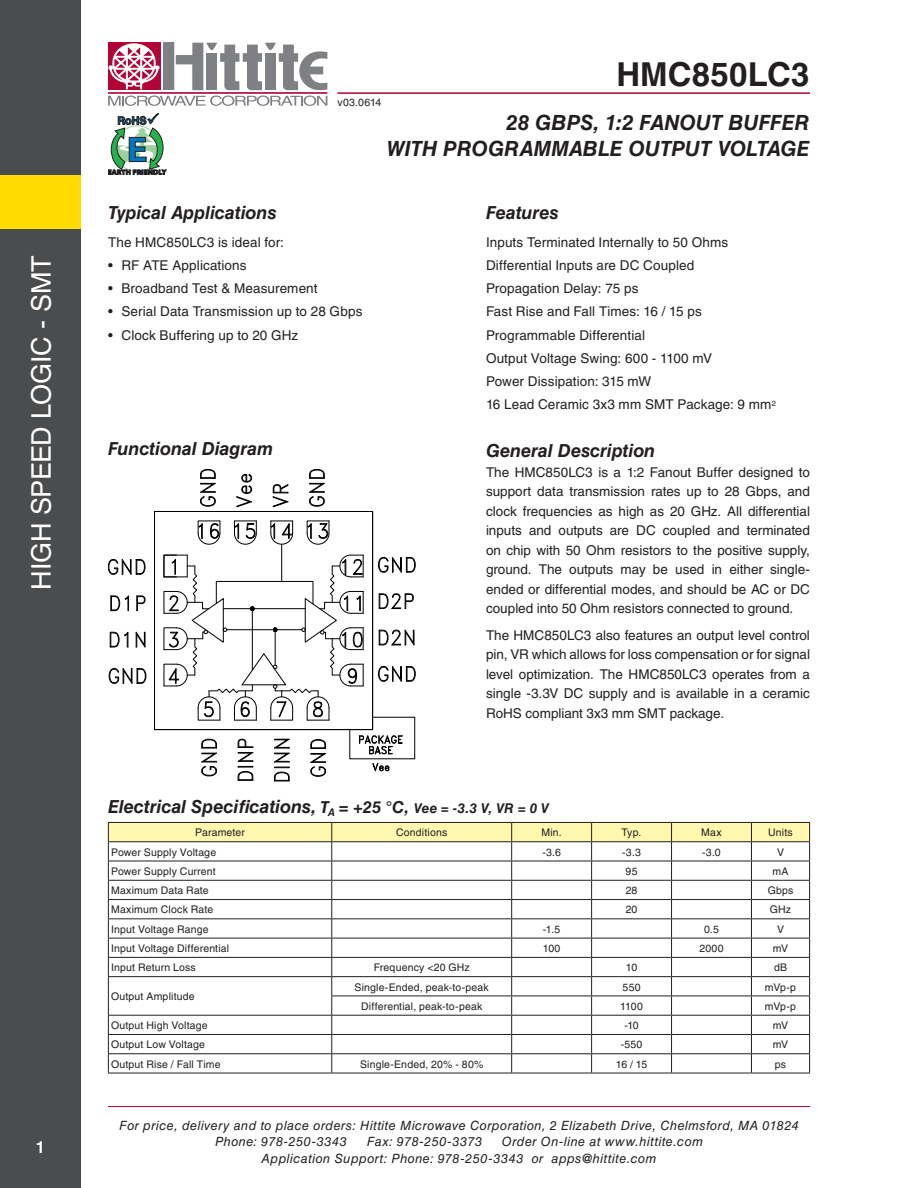
<style>
.page{position:relative;width:918px;height:1188px;background:#fff}
.page>*{position:absolute;margin:0;border:0;box-sizing:border-box;transform-origin:0 0}
.t1{font:700 33px "Helvetica LT Std";letter-spacing:.005em;color:#231f20}
.t2{font:27px "Helvetica LT Std";letter-spacing:-.01em;color:#fff}
.t3{font:italic 700 21px/25.2px "Helvetica LT Std";color:#231f20;text-align:right}
.t4{font:italic 700 18px "Helvetica LT Std";letter-spacing:-.005em;color:#231f20}
.t5{font:700 16.5px "Helvetica LT Std";color:#fff}
.t6{font:13.5px/19.5px "Helvetica LT Std";color:#231f20;text-align:justify}
.t7{font:italic 12.75px/16.5px "Helvetica LT Std";letter-spacing:.035em;color:#231f20}
.t8{font:10.5px "Helvetica LT Std";letter-spacing:.015em;color:#231f20}
.s1{font-size:16.5px}
.s2{font-size:13.5px}
</style>
<div class="page">
<hr style="left:108px;top:1106px;width:702px;height:1px;background:#b30437">
<hr style="left:338px;top:92px;width:472px;height:2px;background:#b30437">
<div style="left:163px;top:43px;width:11px;height:47px;background:#7e8083"></div>
<div style="left:108px;top:43px;width:52px;height:47px;background:#b30437"></div>
<hr style="left:108px;top:92px;width:219px;height:2px;background:#b30437">
<svg style="left:176px;top:43px;width:151px;height:47px"></svg>
<svg style="left:108px;top:96px;width:219px;height:10px"></svg>
<svg style="left:108px;top:43px;width:52px;height:46px"></svg>
<svg style="left:108px;top:113px;width:58px;height:62px"></svg>
<div style="left:0;top:0;width:81px;height:1188px;background:#4b4c4d"></div>
<div style="left:0;top:175px;width:81px;height:54px;background:#ffdc01"></div>
<svg style="left:108px;top:559px;width:38px;height:16px"></svg>
<svg style="left:109px;top:668px;width:37px;height:16px"></svg>
<div style="left:154px;top:511px;width:219px;height:219px;border:1px solid #000"></div>
<svg style="left:110px;top:595px;width:19px;height:16px"></svg>
<svg style="left:136px;top:595px;width:10px;height:16px"></svg>
<svg style="left:110px;top:631px;width:18px;height:17px"></svg>
<svg style="left:135px;top:631px;width:11px;height:17px"></svg>
<svg style="left:200px;top:469px;width:16px;height:38px"></svg>
<svg style="left:236px;top:474px;width:16px;height:34px"></svg>
<svg style="left:273px;top:484px;width:16px;height:24px"></svg>
<svg style="left:309px;top:469px;width:16px;height:38px"></svg>
<hr style="left:281px;top:544px;width:1px;height:37px;background:#000">
<svg style="left:163px;top:555px;width:253px;height:227px"></svg>
<svg style="left:198px;top:520px;width:23px;height:25px"></svg>
<svg style="left:234px;top:521px;width:23px;height:24px"></svg>
<svg style="left:270px;top:521px;width:23px;height:24px"></svg>
<svg style="left:307px;top:520px;width:23px;height:25px"></svg>
<hr style="left:108px;top:1073px;width:224px;height:1px;background:#231f20">
<hr style="left:332px;top:1073px;width:180px;height:1px;background:#231f20">
<hr style="left:512px;top:1073px;width:80px;height:1px;background:#231f20">
<hr style="left:592px;top:1073px;width:80px;height:1px;background:#231f20">
<hr style="left:672px;top:1073px;width:79px;height:1px;background:#231f20">
<hr style="left:751px;top:1073px;width:59px;height:1px;background:#231f20">
<svg style="left:108px;top:822px;width:702px;height:251px"></svg>
<hr style="left:108px;top:841px;width:224px;height:1px;background:#231f20">
<hr style="left:332px;top:841px;width:180px;height:1px;background:#231f20">
<hr style="left:512px;top:841px;width:80px;height:1px;background:#231f20">
<hr style="left:592px;top:841px;width:80px;height:1px;background:#231f20">
<hr style="left:672px;top:841px;width:79px;height:1px;background:#231f20">
<hr style="left:751px;top:841px;width:59px;height:1px;background:#231f20">
<h2 class="t2" style="left:26px;top:590px;width:336px;rotate:-90deg">High Speed Logic - SMT</h2>
<p class="t5" style="left:36px;top:1138px;width:11px">1</p>
<p class="t8" style="left:338px;top:96px;width:45px">v03.0614</p>
<h1 class="t1" style="left:616px;top:54px;width:195px">HMC850LC3</h1>
<h3 class="t4" style="left:108px;top:201px;width:170px">Typical Applications</h3>
<p class="t6" style="left:108px;top:232px;width:178px">The HMC850LC3 is ideal for:</p>
<p class="t6" style="left:108px;top:255px;width:140px">• RF ATE Applications</p>
<p class="t6" style="left:108px;top:279px;width:211px">• Broadband Test &amp; Measurement</p>
<p class="t6" style="left:108px;top:302px;width:256px">• Serial Data Transmission up to 28 Gbps</p>
<p class="t6" style="left:108px;top:325px;width:192px">• Clock Buffering up to 20 GHz</p>
<h3 class="t4" style="left:108px;top:437px;width:167px">Functional Diagram</h3>
<h3 class="t3" style="left:386px;top:110px;width:425px">28 Gbps, 1:2 FANOUT BUFFER<br>WITH PROGRAMMABLE OUTPUT VOLTAGE</h3>
<h3 class="t4" style="left:486px;top:201px;width:74px">Features</h3>
<p class="t6" style="left:486px;top:230px;width:292px;line-height:23.2px;text-align:left">I nputs Terminated I nternally to 50 Ohms<br>Differential I nputs are DC Coupled<br>Propagation Delay: 75 ps<br>Fast Rise and Fall Times: 16 / 15 ps<br>Programmable Differential<br>Output Voltage Swing: 600 - 1100 mV<br>Power Dissipation: 315 mW<br>16 Lead Ceramic 3x3 mm SMT Package: 9 mm<sup>2</sup></p>
<h3 class="t4" style="left:486px;top:439px;width:171px">General Description</h3>
<p class="t6" style="left:486px;top:462px;width:326px">The HMC850LC3 is a 1:2 Fanout Buffer designed to support data transmission rates up to 28 Gbps, and clock frequencies as high as 20 GHz. All differential inputs and outputs are DC</p>
<p class="t6" style="left:486px;top:521px;width:326px;text-align:left;text-indent:177px">coupled and terminated on chip with 50 Ohm resistors to the positive supply, ground. The outputs may be used in either single&shy;ended or differential modes, and should be AC or DC coupled into 50 Ohm resistors connected to ground.</p>
<p class="t6" style="left:486px;top:625px;width:326px">The HMC850LC3 also features an output level control pin, VR which allows for loss compensation or for signal level optimization. The HMC850LC3 operates from a single -3.3V DC supply and is available in a ceramic RoHS compliant 3x3 mm SMT package.</p>
<h3 class="t4" style="left:108px;top:796px;width:443px">Electrical Specifications, <span class="s1">T</span><sub>A</sub> <span class="s1">= +25 °C,</span> <span class="s2">Vee = -3.3 V, VR = 0 V</span></h3>
<p class="t8" style="left:195px;top:827px;width:51px">Parameter</p>
<p class="t8" style="left:396px;top:827px;width:53px">Conditions</p>
<p class="t8" style="left:541px;top:827px;width:22px">Min.</p>
<p class="t8" style="left:622px;top:827px;width:21px">Typ.</p>
<p class="t8" style="left:701px;top:827px;width:22px">Max</p>
<p class="t8" style="left:768px;top:827px;width:26px">Units</p>
<p class="t8" style="left:111px;top:846px;width:107px">Power Supply Voltage</p>
<p class="t8" style="left:542px;top:846px;width:20px">-3.6</p>
<p class="t8" style="left:622px;top:846px;width:20px">-3.3</p>
<p class="t8" style="left:702px;top:846px;width:20px">-3.0</p>
<p class="t8" style="left:777px;top:846px;width:9px">V</p>
<p class="t8" style="left:111px;top:865px;width:106px">Power Supply Current</p>
<p class="t8" style="left:626px;top:865px;width:13px">95</p>
<p class="t8" style="left:773px;top:865px;width:17px">mA</p>
<p class="t8" style="left:111px;top:884px;width:99px">Maximum Data Rate</p>
<p class="t8" style="left:626px;top:884px;width:13px">28</p>
<p class="t8" style="left:768px;top:884px;width:27px">Gbps</p>
<p class="t8" style="left:111px;top:904px;width:104px">Maximum Clock Rate</p>
<p class="t8" style="left:626px;top:904px;width:13px">20</p>
<p class="t8" style="left:770px;top:904px;width:23px">GHz</p>
<p class="t8" style="left:111px;top:923px;width:99px">I nput Voltage Range</p>
<p class="t8" style="left:543px;top:923px;width:19px">-1.5</p>
<p class="t8" style="left:704px;top:923px;width:16px">0.5</p>
<p class="t8" style="left:777px;top:923px;width:9px">V</p>
<p class="t8" style="left:111px;top:942px;width:120px">I nput Voltage Differential</p>
<p class="t8" style="left:543px;top:942px;width:19px">100</p>
<p class="t8" style="left:699px;top:942px;width:26px">2000</p>
<p class="t8" style="left:773px;top:942px;width:17px">mV</p>
<p class="t8" style="left:111px;top:961px;width:86px">I nput Return Loss</p>
<p class="t8" style="left:374px;top:961px;width:97px">Frequency &lt;20 GHz</p>
<p class="t8" style="left:626px;top:961px;width:13px">10</p>
<p class="t8" style="left:774px;top:961px;width:15px">dB</p>
<p class="t8" style="left:111px;top:990px;width:85px">Output Amplitude</p>
<p class="t8" style="left:355px;top:981px;width:136px">Single-Ended, peak-to-peak</p>
<p class="t8" style="left:623px;top:981px;width:19px">550</p>
<p class="t8" style="left:765px;top:981px;width:33px">mVp-p</p>
<p class="t8" style="left:361px;top:1000px;width:123px">Differential, peak-to-peak</p>
<p class="t8" style="left:620px;top:1000px;width:24px">1100</p>
<p class="t8" style="left:765px;top:1000px;width:33px">mVp-p</p>
<p class="t8" style="left:111px;top:1019px;width:98px">Output High Voltage</p>
<p class="t8" style="left:624px;top:1019px;width:16px">-10</p>
<p class="t8" style="left:773px;top:1019px;width:17px">mV</p>
<p class="t8" style="left:111px;top:1039px;width:95px">Output Low Voltage</p>
<p class="t8" style="left:621px;top:1039px;width:23px">-550</p>
<p class="t8" style="left:773px;top:1039px;width:17px">mV</p>
<p class="t8" style="left:111px;top:1058px;width:111px">Output Rise / Fall Time</p>
<p class="t8" style="left:360px;top:1058px;width:125px">Single-Ended, 20% - 80%</p>
<p class="t8" style="left:616px;top:1058px;width:33px">16 / 15</p>
<p class="t8" style="left:775px;top:1058px;width:13px">ps</p>
<p class="t7" style="left:215px;top:1117px;width:585px;text-indent:-96px">For price, delivery and to place orders: Hittite Microwave Corporation, 2 Elizabeth Drive, Chelmsford, MA 01824<br>Phone: 978-250-3343</p>
<p class="t7" style="left:262px;top:1133px;width:443px;text-indent:240px">Order On-line at www.hittite.com<br>Application Support: Phone: 978-250-3343 or apps@hittite.com</p>
<p class="t7" style="left:367px;top:1133px;width:117px">Fax: 978-250-3373</p>
</div>
